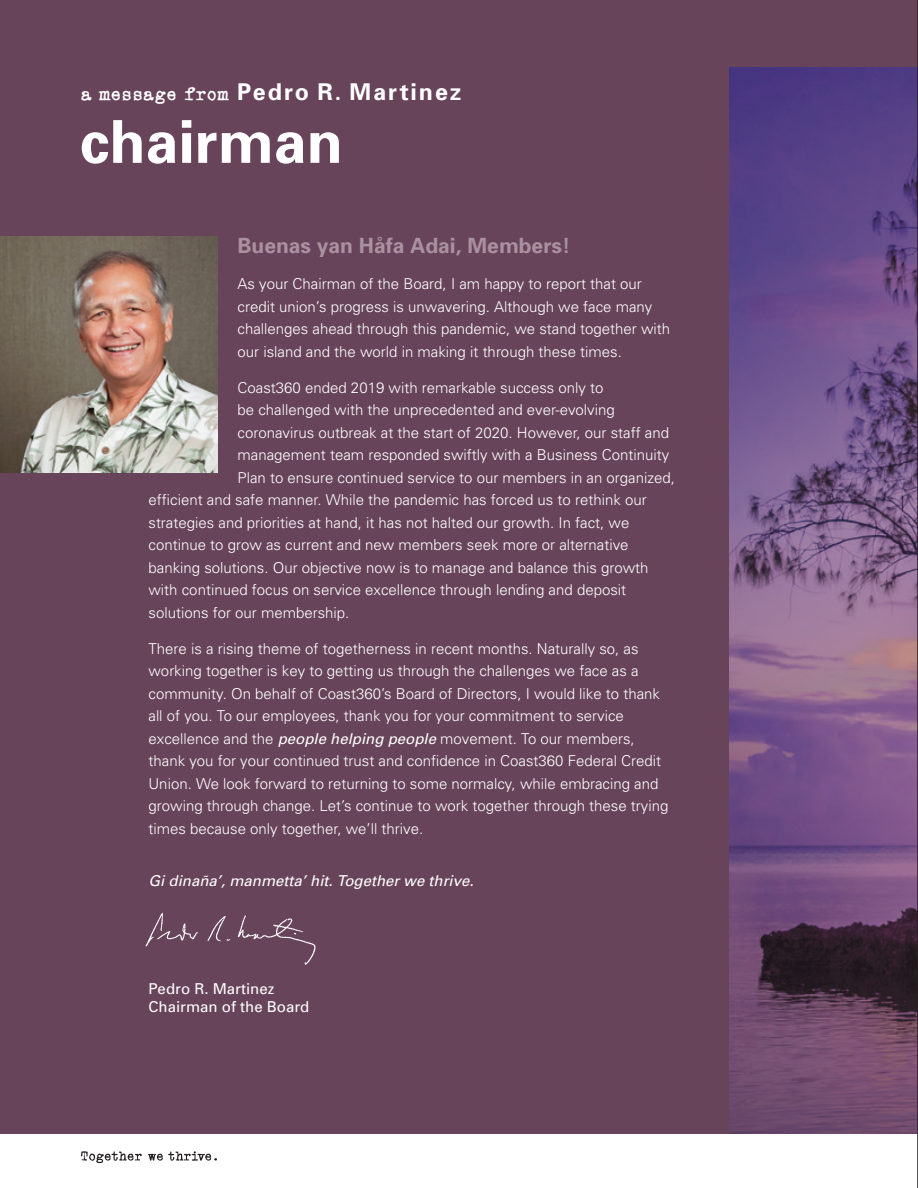
<style>
.page{position:relative;width:918px;height:1188px;background:#fff}
.page>*{position:absolute;margin:0;border:0;box-sizing:border-box;transform-origin:0 0}
.Subhead{font:700 59.1px "Univers";color:#fff}
.Subhead-2{font:700 23.1px "Univers";letter-spacing:.08em;color:#fff}
.LETTER_INTRO{font:700 21px "Univers";color:#aa919f}
.LETTERS{font:300 15px/22.5px "Univers";color:#fff}
.t1{font:italic 15px "Univers";color:#fff}
.t2{font:15px "Univers";color:#fff}
.s1{font-family:"Powderfinger Type";font-weight:400;font-size:18px}
.s2{font-weight:400;font-style:italic}
</style>
<div class="page">
<svg style="left:81px;top:1151px;width:136px;height:12px"></svg>
<div style="left:1px;top:1px;width:917px;height:1133px;background:#68445a"></div>
<img style="left:729px;top:68px;width:188px;height:1066px">
<img style="left:0;top:237px;width:217px;height:235px">
<hr style="left:917px;top:0;width:1px;height:1188px;background:#231f20">
<img style="left:145px;top:912px;width:171px;height:53px">
<p class="Subhead-2" style="left:81px;top:77px;width:382px"><span class="s1">a message from</span> Pedro R. Martinez</p>
<p class="Subhead" style="left:80px;top:104px;width:264px">chairman</p>
<p class="LETTER_INTRO" style="left:238px;top:232px;width:334px">Buenas yan Håfa Adai, Members!</p>
<p class="LETTERS" style="left:238px;top:272px;width:434px">As your Chairman of the Board, I am happy to report that our credit union’s progress is unwavering. Although we face many challenges ahead through this pandemic, we stand together with our island and the world in making it through these times.</p>
<p class="LETTERS" style="left:238px;top:376px;width:367px">Coast360 ended 2019 with remarkable success only to</p>
<p class="LETTERS" style="left:238px;top:398px;width:379px">be challenged with the unprecedented and ever-evolving</p>
<p class="LETTERS" style="left:238px;top:421px;width:433px">coronavirus outbreak at the start of 2020. However, our staff and</p>
<p class="LETTERS" style="left:238px;top:443px;width:433px">management team responded swiftly with a Business Continuity</p>
<p class="LETTERS" style="left:238px;top:466px;width:439px">Plan to ensure continued service to our members in an organized,</p>
<p class="LETTERS" style="left:148px;top:488px;width:500px">efficient and safe manner. While the pandemic has forced us to rethink our</p>
<p class="LETTERS" style="left:148px;top:511px;width:482px">strategies and priorities at hand, it has not halted our growth. In fact, we</p>
<p class="LETTERS" style="left:148px;top:533px;width:482px">continue to grow as current and new members seek more or alternative</p>
<p class="LETTERS" style="left:148px;top:556px;width:502px">banking solutions. Our objective now is to manage and balance this growth</p>
<p class="LETTERS" style="left:148px;top:578px;width:479px">with continued focus on service excellence through lending and deposit</p>
<p class="LETTERS" style="left:148px;top:601px;width:202px">solutions for our membership.</p>
<p class="LETTERS" style="left:148px;top:637px;width:521px">There is a rising theme of togetherness in recent months. Naturally so, as working together is key to getting us through the challenges we face as a community. On behalf of Coast360’s Board of Directors, I would like to thank all of you. To our employees, thank you for your commitment to service excellence and the <span class="s2">people helping people</span> movement. To our members, thank you for your continued trust and confidence in Coast360 Federal Credit Union. We look forward to returning to some normalcy, while embracing and growing through change. Let’s continue to work together through these trying times because only together, we’ll thrive.</p>
<p class="t1" style="left:148px;top:872px;width:327px">Gi dinaña’, manmetta’ hit. Together we thrive.</p>
<p class="t2" style="left:148px;top:980px;width:127px">Pedro R. Martinez</p>
<p class="t2" style="left:148px;top:998px;width:162px">Chairman of the Board</p>
</div>
